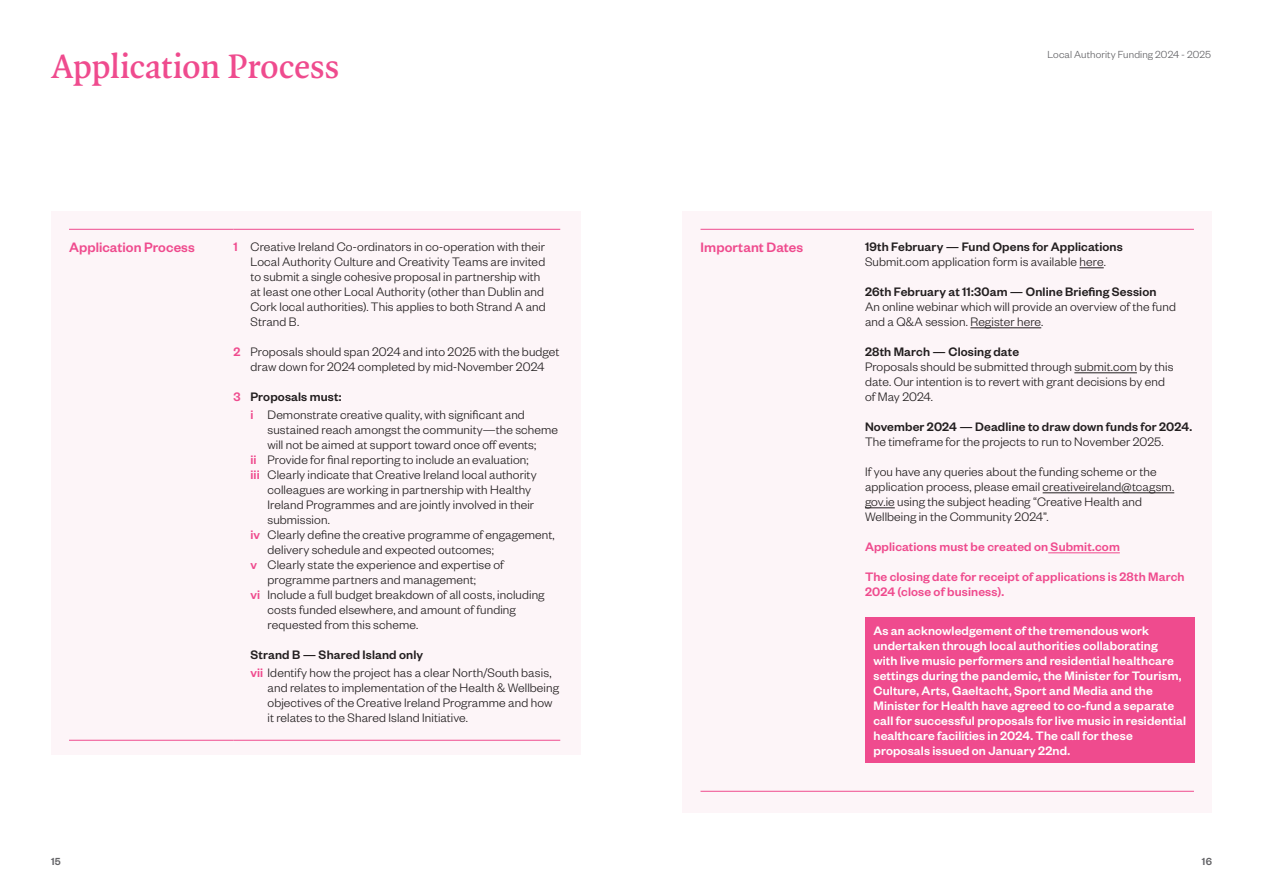
<style>
.page{position:relative;width:1263px;height:893px;background:#fff}
.page>*{position:absolute;margin:0;border:0;box-sizing:border-box;transform-origin:0 0}
.Heading_1{font:600 36px "Quadraat OT";letter-spacing:-.01em;color:#ef4b8e}
.Body{font:500 15px "Founders Grotesk";letter-spacing:.005em;color:#ef4b8e}
.Body-2{font:300 13.5px/15px "Founders Grotesk";letter-spacing:.005em;color:#231f20}
.Body-3{font:500 13.5px/15px "Founders Grotesk";letter-spacing:.01em;color:#fff}
.Body-4{font:500 13.5px "Founders Grotesk";letter-spacing:.01em;color:#231f20}
.Body-5{font:500 13.5px/15px "Founders Grotesk";letter-spacing:.01em;color:#ef4b8e}
.t1{font:300 11.25px "Founders Grotesk";letter-spacing:.01em;color:#636366}
.t2{font:500 11.25px "Founders Grotesk";color:#636366}
.s1{font-weight:500;color:#ef4b8e}
.s2{color:#ef4b8e}
</style>
<div class="page">
<div style="left:51px;top:211px;width:529px;height:544px;background:#fdf5f8"></div>
<hr style="left:69px;top:229px;width:164px;height:1px;background:#ef4b8e">
<hr style="left:233px;top:229px;width:327px;height:1px;background:#ef4b8e">
<hr style="left:69px;top:740px;width:164px;height:1px;background:#ef4b8e">
<hr style="left:233px;top:740px;width:327px;height:1px;background:#ef4b8e">
<div style="left:682px;top:211px;width:530px;height:601px;background:#fdf5f8"></div>
<hr style="left:700px;top:229px;width:165px;height:1px;background:#ef4b8e">
<hr style="left:865px;top:229px;width:329px;height:1px;background:#ef4b8e">
<hr style="left:700px;top:791px;width:165px;height:1px;background:#ef4b8e">
<hr style="left:865px;top:791px;width:329px;height:1px;background:#ef4b8e">
<svg style="left:1079px;top:267px;width:25px;height:1px"></svg>
<hr style="left:970px;top:327px;width:71px;height:1px;background:#231f20">
<hr style="left:1074px;top:372px;width:63px;height:1px;background:#231f20">
<hr style="left:1043px;top:492px;width:131px;height:1px;background:#231f20">
<hr style="left:865px;top:507px;width:30px;height:1px;background:#231f20">
<hr style="left:1048px;top:552px;width:72px;height:1px;background:#ef4b8e">
<div style="left:865px;top:618px;width:330px;height:145px;background:#ef4b8e"></div>
<p class="Heading_1" style="left:51px;top:42px;width:290px">Application Process</p>
<p class="t1" style="left:1047px;top:48px;width:165px">Local Authority Funding 2024 - 2025</p>
<p class="Body" style="left:69px;top:237px;width:127px">Application Process</p>
<p class="Body-2" style="left:250px;top:238px;width:297px;text-indent:-17px"><span class="s1">1</span> Creative Ireland Co-ordinators in co-operation with their Local Authority Culture and Creativity Teams are invited to submit a single cohesive proposal in partnership with at least one other Local Authority (other than Dublin and Cork local authorities). This applies to both Strand A and Strand B.</p>
<p class="Body-2" style="left:233px;top:343px;width:327px;text-align:center"><span class="s1">2</span> Proposals should span 2024 and into 2025 with the budget draw down for 2024 completed by mid-November 2024</p>
<p class="Body-4" style="left:233px;top:388px;width:109px"><span class="s2">3</span> Proposals must:</p>
<p class="Body-2" style="left:267px;top:406px;width:292px;text-indent:-17px"><span class="s1">i</span> Demonstrate creative quality, with significant and sustained reach amongst the community—the scheme will not be aimed at support toward once off events;</p>
<p class="Body-2" style="left:250px;top:451px;width:280px"><span class="s1">ii</span> Provide for final reporting to include an evaluation;</p>
<p class="Body-2" style="left:267px;top:466px;width:271px;text-indent:-17px"><span class="s1">iii</span> Clearly indicate that Creative Ireland local authority colleagues are working in partnership with Healthy Ireland Programmes and are jointly involved in their submission.</p>
<p class="Body-2" style="left:267px;top:526px;width:289px;text-indent:-17px"><span class="s1">iv</span> Clearly define the creative programme of engagement, delivery schedule and expected outcomes;</p>
<p class="Body-2" style="left:267px;top:556px;width:238px;text-indent:-17px"><span class="s1">v</span> Clearly state the experience and expertise of programme partners and management;</p>
<p class="Body-2" style="left:267px;top:586px;width:279px;text-indent:-17px"><span class="s1">vi</span> Include a full budget breakdown of all costs, including costs funded elsewhere, and amount of funding requested from this scheme.</p>
<p class="Body-4" style="left:250px;top:646px;width:174px">Strand B — Shared Island only</p>
<p class="Body-2" style="left:267px;top:664px;width:293px;text-indent:-17px"><span class="s1">vii</span> Identify how the project has a clear North/South basis, and relates to implementation of the Health &amp; Wellbeing objectives of the Creative Ireland Programme and how it relates to the Shared Island Initiative.</p>
<p class="Body" style="left:700px;top:237px;width:104px">Important Dates</p>
<p class="Body-4" style="left:865px;top:238px;width:259px">19th February — Fund Opens for Applications</p>
<p class="Body-2" style="left:865px;top:253px;width:242px">Submit.com application form is available here.</p>
<p class="Body-4" style="left:865px;top:283px;width:293px">26th February at 11:30am — Online Briefing Session</p>
<p class="Body-2" style="left:865px;top:298px;width:312px">An online webinar which will provide an overview of the fund and a Q&amp;A session. Register here.</p>
<p class="Body-4" style="left:865px;top:343px;width:156px">28th March — Closing date</p>
<p class="Body-2" style="left:865px;top:358px;width:310px">Proposals should be submitted through submit.com by this date. Our intention is to revert with grant decisions by end of May 2024.</p>
<p class="Body-4" style="left:865px;top:418px;width:329px">November 2024 — Deadline to draw down funds for 2024.</p>
<p class="Body-2" style="left:865px;top:433px;width:300px">The timeframe for the projects to run to November 2025.</p>
<p class="Body-2" style="left:865px;top:463px;width:311px">If you have any queries about the funding scheme or the application process, please email creativeireland@tcagsm. gov.ie using the subject heading “Creative Health and Wellbeing in the Community 2024”.</p>
<p class="Body-5" style="left:865px;top:538px;width:256px">Applications must be created on Submit.com</p>
<p class="Body-5" style="left:865px;top:568px;width:321px">The closing date for receipt of applications is 28th March<br>2024 (close of business).</p>
<p class="Body-3" style="left:873px;top:622px;width:314px">As an acknowledgement of the tremendous work undertaken through local authorities collaborating<br>with live music performers and residential healthcare settings during the pandemic, the Minister for Tourism, Culture, Arts, Gaeltacht, Sport and Media and the Minister for Health have agreed to co-fund a separate call for successful proposals for live music in residential healthcare facilities in 2024. The call for these proposals issued on January 22nd.</p>
<p class="t2" style="left:51px;top:854px;width:11px">15</p>
<p class="t2" style="left:1202px;top:854px;width:12px">16</p>
</div>
